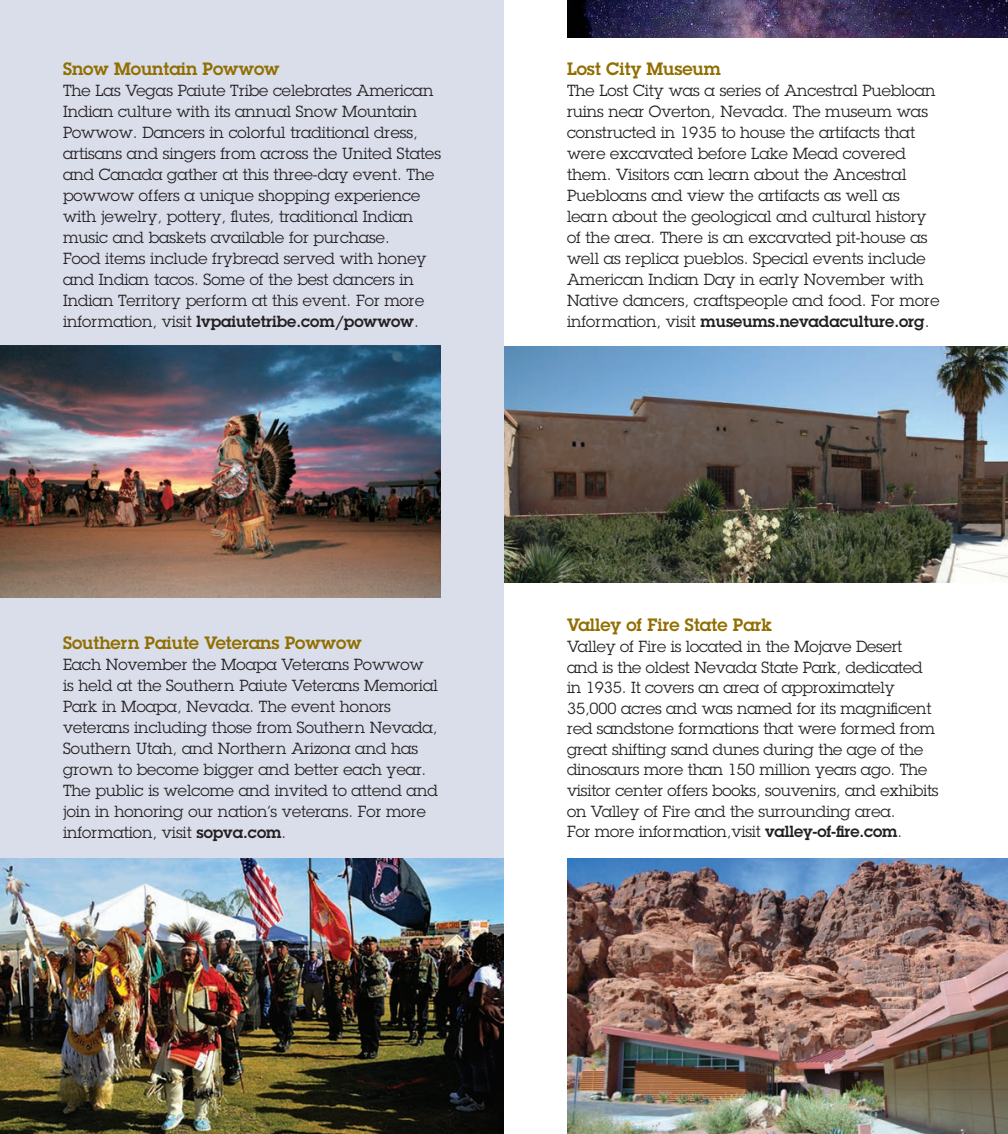
<style>
.page{position:relative;width:1008px;height:1134px;background:#fff}
.page>*{position:absolute;margin:0;border:0;box-sizing:border-box;transform-origin:0 0}
.t1{font:600 17.5px "Lubalin Graph";color:#916e00}
.t2{font:15.75px/21px "Lubalin Graph";color:#231f20}
.t3{font:600 15.75px "Lubalin Graph";color:#231f20}
.s1{font-weight:400}
.s2{font-weight:600}
</style>
<div class="page">
<div style="left:0;top:0;width:504px;height:1134px;background:#dadeeb"></div>
<img style="left:0;top:346px;width:441px;height:252px">
<img style="left:504px;top:347px;width:504px;height:235px">
<img style="left:0;top:859px;width:504px;height:275px">
<img style="left:567px;top:859px;width:441px;height:275px">
<img style="left:567px;top:0;width:441px;height:38px">
<p class="t1" style="left:63px;top:57px;width:218px">Snow Mountain Powwow</p>
<p class="t2" style="left:63px;top:80px;width:372px">The Las Vegas Paiute Tribe celebrates American</p>
<p class="t2" style="left:63px;top:101px;width:356px">Indian culture with its annual Snow Mountain</p>
<p class="t2" style="left:63px;top:122px;width:356px">Powwow. Dancers in colorful traditional dress,</p>
<p class="t2" style="left:63px;top:143px;width:379px">artisans and singers from across the United States</p>
<p class="t2" style="left:63px;top:164px;width:373px">and Canada gather at this three-day event. The</p>
<p class="t2" style="left:63px;top:185px;width:359px">powwow offers a unique shopping experience</p>
<p class="t2" style="left:63px;top:206px;width:352px">with jewelry, pottery, flutes, traditional Indian</p>
<p class="t2" style="left:63px;top:227px;width:328px">music and baskets available for purchase.</p>
<p class="t2" style="left:63px;top:248px;width:365px">Food items include frybread served with honey</p>
<p class="t2" style="left:63px;top:269px;width:352px">and Indian tacos. Some of the best dancers in</p>
<p class="t2" style="left:63px;top:290px;width:363px">Indian Territory perform at this event. For more</p>
<p class="t3" style="left:63px;top:311px;width:357px"><span class="s1">information, visit</span> lvpaiutetribe.com/powwow<span class="s1">.</span></p>
<p class="t1" style="left:63px;top:631px;width:300px">Southern Paiute Veterans Powwow</p>
<p class="t2" style="left:63px;top:654px;width:376px">Each November the Moapa Veterans Powwow is held at the Southern Paiute Veterans Memorial Park in Moapa, Nevada. The event honors veterans including those from Southern Nevada, Southern Utah, and Northern Arizona and has grown to become bigger and better each year.<br>The public is welcome and invited to attend and join in honoring our nation’s veterans. For more</p>
<p class="t2" style="left:63px;top:822px;width:225px">information, visit <span class="s2">sopva.com</span>.</p>
<p class="t1" style="left:567px;top:57px;width:155px">Lost City Museum</p>
<p class="t2" style="left:567px;top:80px;width:370px">The Lost City was a series of Ancestral Puebloan</p>
<p class="t2" style="left:567px;top:101px;width:374px">ruins near Overton, Nevada. The museum was constructed in 1935 to house the artifacts that were excavated before Lake Mead covered them. Visitors can learn about the Ancestral Puebloans and view the artifacts as well as learn about the geological and cultural history of the area. There is an excavated pit-house as well as replica pueblos. Special events include American Indian Day in early November with Native dancers, craftspeople and food. For more information, visit <span class="s2">museums.nevadaculture.org</span>.</p>
<p class="t1" style="left:567px;top:614px;width:207px">Valley of Fire State Park</p>
<p class="t2" style="left:567px;top:636px;width:373px">Valley of Fire is located in the Mojave Desert<br>and is the oldest Nevada State Park, dedicated in 1935. It covers an area of approximately 35,000 acres and was named for its magnificent red sandstone formations that were formed from great shifting sand dunes during the age of the dinosaurs more than 150 million years ago. The visitor center offers books, souvenirs, and exhibits on Valley of Fire and the surrounding area.<br>For more information,visit <span class="s2">valley-of-fire.com</span>.</p>
</div>
